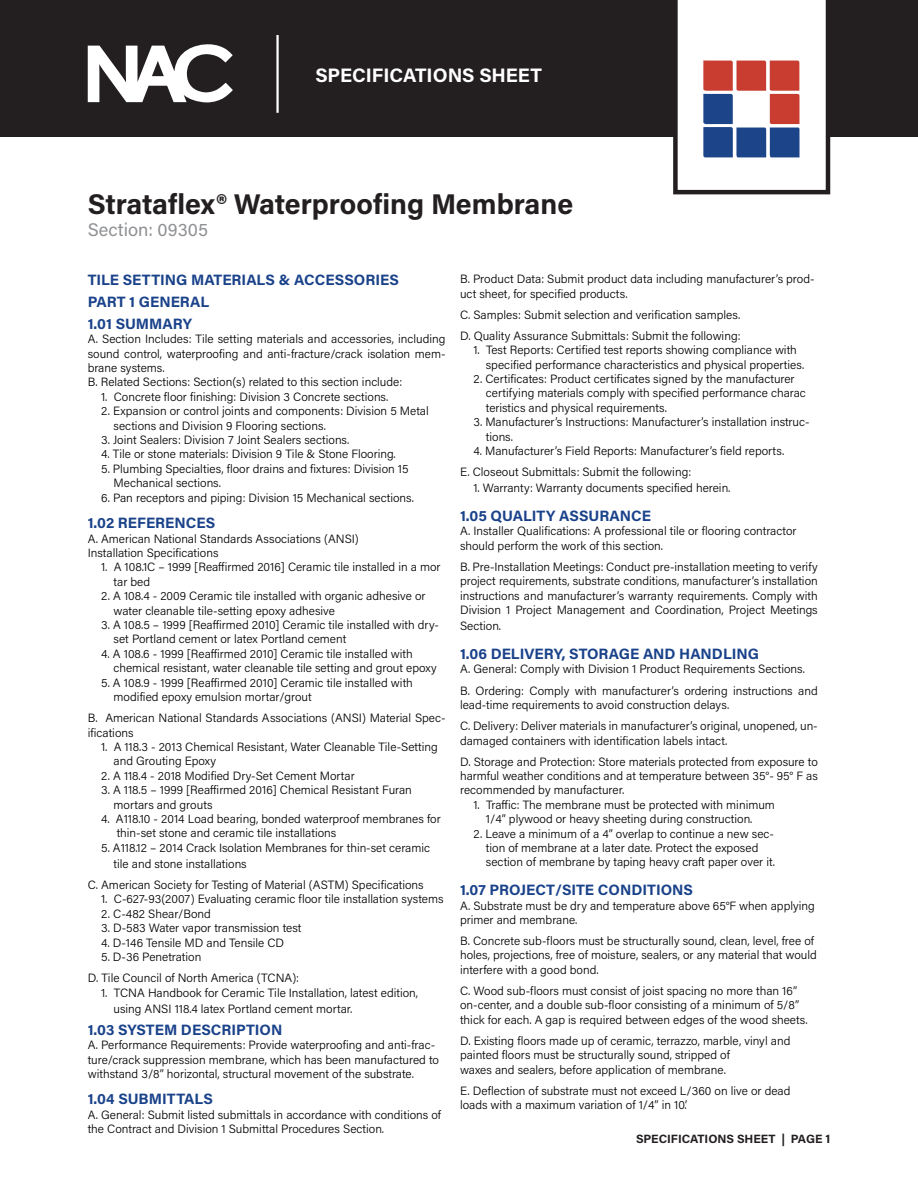
<style>
.page{position:relative;width:918px;height:1188px;background:#fff}
.page>*{position:absolute;margin:0;border:0;box-sizing:border-box;transform-origin:0 0}
.t1{font:700 28.5px "Acumin Pro";color:#231f20}
.t2{font:700 19.5px "Acumin Pro";color:#fff}
.t3{font:18.3px "Acumin Pro";letter-spacing:.005em;color:#8f9194}
.t4{font:700 15px "Acumin Pro";color:#1a428a}
.t5{font:300 12px/14.4px "Acumin Pro";color:#000}
.t6{font:300 12px/14.4px "Acumin Pro";color:#000003}
.t7{font:300 12px/14.4px "Acumin Pro";color:#000102}
.t8{font:300 12px/14.4px "Acumin Pro";color:#000101}
.t9{font:700 12px "Acumin Pro";color:#231f20}
</style>
<div class="page">
<div style="left:0;top:0;width:918px;height:136px;background:#231f20"></div>
<svg style="left:1px;top:44px;width:232px;height:93px"></svg>
<svg style="left:673px;top:0;width:157px;height:194px"></svg>
<hr style="left:276px;top:35px;width:3px;height:78px;background:#fff">
<p class="t2" style="left:315px;top:61px;width:228px">SPECIFICATIONS SHEET</p>
<p class="t1" style="left:88px;top:184px;width:487px">Strataflex® Waterproofing Membrane</p>
<p class="t3" style="left:88px;top:217px;width:122px">Section: 09305</p>
<p class="t4" style="left:88px;top:270px;width:313px">TILE SETTING MATERIALS &amp; ACCESSORIES</p>
<p class="t4" style="left:88px;top:291px;width:123px">PART 1 GENERAL</p>
<p class="t4" style="left:88px;top:313px;width:106px">1.01 SUMMARY</p>
<p class="t5" style="left:88px;top:331px;width:359px;text-align:justify">A. Section Includes: Tile setting materials and accessories, including sound control, waterproofing and anti-fracture/crack isolation mem&shy;brane systems.</p>
<p class="t5" style="left:88px;top:375px;width:316px">B. Related Sections: Section(s) related to this section include:</p>
<p class="t5" style="left:101px;top:389px;width:289px">1. Concrete floor finishing: Division 3 Concrete sections.</p>
<p class="t5" style="left:101px;top:403px;width:329px">2. Expansion or control joints and components: Division 5 Metal</p>
<p class="t5" style="left:114px;top:418px;width:214px">sections and Division 9 Flooring sections.</p>
<p class="t5" style="left:101px;top:432px;width:250px">3. Joint Sealers: Division 7 Joint Sealers sections.</p>
<p class="t5" style="left:101px;top:447px;width:296px">4. Tile or stone materials: Division 9 Tile &amp; Stone Flooring.</p>
<p class="t5" style="left:101px;top:461px;width:309px">5. Plumbing Specialties, floor drains and fixtures: Division 15</p>
<p class="t5" style="left:114px;top:475px;width:109px">Mechanical sections.</p>
<p class="t5" style="left:101px;top:490px;width:314px">6. Pan receptors and piping: Division 15 Mechanical sections.</p>
<p class="t4" style="left:88px;top:512px;width:129px">1.02 REFERENCES</p>
<p class="t5" style="left:88px;top:531px;width:273px">A. American National Standards Associations (ANSI)</p>
<p class="t5" style="left:88px;top:545px;width:132px">Installation Specifications</p>
<p class="t5" style="left:101px;top:560px;width:341px">1. A 108.1C – 1999 [Reaffirmed 2016] Ceramic tile installed in a mor</p>
<p class="t5" style="left:114px;top:574px;width:38px">tar bed</p>
<p class="t5" style="left:101px;top:588px;width:326px">2. A 108.4 - 2009 Ceramic tile installed with organic adhesive or</p>
<p class="t5" style="left:114px;top:603px;width:223px">water cleanable tile-setting epoxy adhesive</p>
<p class="t5" style="left:101px;top:617px;width:339px">3. A 108.5 – 1999 [Reaffirmed 2010] Ceramic tile installed with dry-</p>
<p class="t5" style="left:114px;top:632px;width:234px">set Portland cement or latex Portland cement</p>
<p class="t5" style="left:101px;top:646px;width:313px">4. A 108.6 - 1999 [Reaffirmed 2010] Ceramic tile installed with</p>
<p class="t5" style="left:114px;top:660px;width:325px">chemical resistant, water cleanable tile setting and grout epoxy</p>
<p class="t5" style="left:101px;top:675px;width:313px">5. A 108.9 - 1999 [Reaffirmed 2010] Ceramic tile installed with</p>
<p class="t5" style="left:114px;top:689px;width:200px">modified epoxy emulsion mortar/grout</p>
<p class="t5" style="left:88px;top:710px;width:359px">B. American National Standards Associations (ANSI) Material Spec&shy;ifications</p>
<p class="t5" style="left:101px;top:739px;width:338px">1. A 118.3 - 2013 Chemical Resistant, Water Cleanable Tile-Setting</p>
<p class="t5" style="left:114px;top:753px;width:104px">and Grouting Epoxy</p>
<p class="t5" style="left:101px;top:768px;width:255px">2. A 118.4 - 2018 Modified Dry-Set Cement Mortar</p>
<p class="t5" style="left:101px;top:782px;width:312px">3. A 118.5 – 1999 [Reaffirmed 2016] Chemical Resistant Furan</p>
<p class="t5" style="left:114px;top:797px;width:101px">mortars and grouts</p>
<p class="t5" style="left:101px;top:811px;width:341px">4. A118.10 - 2014 Load bearing, bonded waterproof membranes for</p>
<p class="t5" style="left:117px;top:825px;width:221px">thin-set stone and ceramic tile installations</p>
<p class="t5" style="left:101px;top:840px;width:330px">5. A118.12 – 2014 Crack Isolation Membranes for thin-set ceramic</p>
<p class="t5" style="left:114px;top:856px;width:135px">tile and stone installations</p>
<p class="t5" style="left:88px;top:877px;width:338px">C. American Society for Testing of Material (ASTM) Specifications</p>
<p class="t5" style="left:101px;top:892px;width:344px">1. C-627-93(2007) Evaluating ceramic floor tile installation systems</p>
<p class="t5" style="left:101px;top:906px;width:111px">2. C-482 Shear/Bond</p>
<p class="t5" style="left:101px;top:920px;width:202px">3. D-583 Water vapor transmission test</p>
<p class="t5" style="left:101px;top:935px;width:184px">4. D-146 Tensile MD and Tensile CD</p>
<p class="t5" style="left:101px;top:949px;width:102px">5. D-36 Penetration</p>
<p class="t5" style="left:88px;top:970px;width:213px">D. Tile Council of North America (TCNA):</p>
<p class="t5" style="left:101px;top:985px;width:318px">1. TCNA Handbook for Ceramic Tile Installation, latest edition,</p>
<p class="t5" style="left:114px;top:1001px;width:240px">using ANSI 118.4 latex Portland cement mortar.</p>
<p class="t4" style="left:88px;top:1019px;width:196px">1.03 SYSTEM DESCRIPTION</p>
<p class="t5" style="left:88px;top:1037px;width:353px">A. Performance Requirements: Provide waterproofing and anti-frac&shy;ture/crack suppression membrane, which has been manufactured to withstand 3/8” horizontal, structural movement of the substrate.</p>
<p class="t4" style="left:88px;top:1089px;width:127px">1.04 SUBMITTALS</p>
<p class="t5" style="left:88px;top:1107px;width:355px">A. General: Submit listed submittals in accordance with conditions of the Contract and Division 1 Submittal Procedures Section.</p>
<p class="t5" style="left:460px;top:271px;width:356px">B. Product Data: Submit product data including manufacturer’s prod&shy;uct sheet, for specified products.</p>
<p class="t5" style="left:460px;top:307px;width:282px">C. Samples: Submit selection and verification samples.</p>
<p class="t5" style="left:460px;top:328px;width:282px">D. Quality Assurance Submittals: Submit the following:</p>
<p class="t5" style="left:474px;top:342px;width:325px">1. Test Reports: Certified test reports showing compliance with</p>
<p class="t5" style="left:486px;top:357px;width:320px">specified performance characteristics and physical properties.</p>
<p class="t5" style="left:474px;top:371px;width:323px">2. Certificates: Product certificates signed by the manufacturer</p>
<p class="t5" style="left:486px;top:386px;width:321px">certifying materials comply with specified performance charac</p>
<p class="t5" style="left:486px;top:400px;width:183px">teristics and physical requirements.</p>
<p class="t5" style="left:474px;top:414px;width:338px">3. Manufacturer’s Instructions: Manufacturer’s installation instruc-</p>
<p class="t5" style="left:486px;top:429px;width:29px">tions.</p>
<p class="t5" style="left:474px;top:443px;width:312px">4. Manufacturer’s Field Reports: Manufacturer’s field reports.</p>
<p class="t5" style="left:460px;top:464px;width:233px">E. Closeout Submittals: Submit the following:</p>
<p class="t5" style="left:474px;top:481px;width:258px">1. Warranty: Warranty documents specified herein.</p>
<p class="t4" style="left:460px;top:505px;width:192px">1.05 QUALITY ASSURANCE</p>
<p class="t8" style="left:460px;top:524px;width:338px">A. Installer Qualifications: A professional tile or flooring contractor should perform the work of this section.</p>
<p class="t8" style="left:460px;top:559px;width:359px;text-align:justify">B. Pre-Installation Meetings: Conduct pre-installation meeting to verify project requirements, substrate conditions, manufacturer’s installation instructions and manufacturer’s warranty requirements. Comply with Division 1 Project Management and Coordination, Project Meetings</p>
<p class="t8" style="left:460px;top:619px;width:43px">Section.</p>
<p class="t4" style="left:460px;top:643px;width:300px">1.06 DELIVERY, STORAGE AND HANDLING</p>
<p class="t6" style="left:460px;top:662px;width:346px">A. General: Comply with Division 1 Product Requirements Sections.</p>
<p class="t6" style="left:460px;top:683px;width:359px">B. Ordering: Comply with manufacturer’s ordering instructions and lead-time requirements to avoid construction delays.</p>
<p class="t6" style="left:460px;top:718px;width:359px">C. Delivery: Deliver materials in manufacturer’s original, unopened, un&shy;damaged containers with identification labels intact.</p>
<p class="t6" style="left:460px;top:754px;width:359px;text-align:justify">D. Storage and Protection: Store materials protected from exposure to harmful weather conditions and at temperature between 35°- 95° F as recommended by manufacturer.</p>
<p class="t6" style="left:474px;top:797px;width:303px">1. Traffic: The membrane must be protected with minimum</p>
<p class="t6" style="left:486px;top:811px;width:268px">1/4” plywood or heavy sheeting during construction.</p>
<p class="t6" style="left:474px;top:826px;width:302px">2. Leave a minimum of a 4” overlap to continue a new sec-</p>
<p class="t6" style="left:486px;top:840px;width:274px">tion of membrane at a later date. Protect the exposed</p>
<p class="t6" style="left:486px;top:855px;width:291px">section of membrane by taping heavy craft paper over it.</p>
<p class="t4" style="left:460px;top:879px;width:234px">1.07 PROJECT/SITE CONDITIONS</p>
<p class="t7" style="left:460px;top:898px;width:356px">A. Substrate must be dry and temperature above 65°F when applying primer and membrane.</p>
<p class="t7" style="left:460px;top:933px;width:358px">B. Concrete sub-floors must be structurally sound, clean, level, free of holes, projections, free of moisture, sealers, or any material that would interfere with a good bond.</p>
<p class="t7" style="left:460px;top:983px;width:349px">C. Wood sub-floors must consist of joist spacing no more than 16” on-center, and a double sub-floor consisting of a minimum of 5/8” thick for each. A gap is required between edges of the wood sheets.</p>
<p class="t7" style="left:460px;top:1033px;width:332px">D. Existing floors made up of ceramic, terrazzo, marble, vinyl and painted floors must be structurally sound, stripped of</p>
<p class="t7" style="left:460px;top:1062px;width:267px">waxes and sealers, before application of membrane.</p>
<p class="t7" style="left:460px;top:1083px;width:332px">E. Deflection of substrate must not exceed L/360 on live or dead loads with a maximum variation of 1/4” in 10’.</p>
<p class="t9" style="left:636px;top:1130px;width:196px">SPECIFICATIONS SHEET | PAGE 1</p>
</div>
